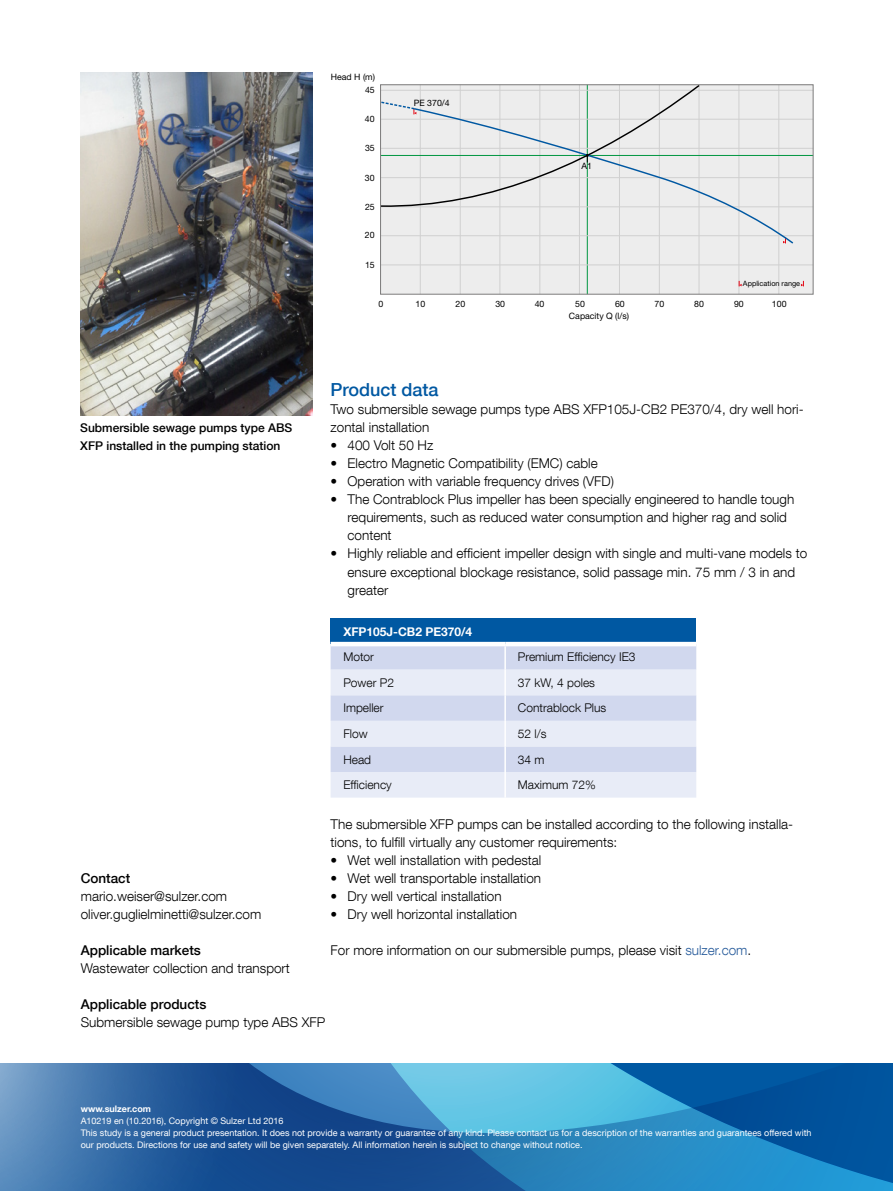
<style>
.page{position:relative;width:893px;height:1191px;background:#fff}
.page>*{position:absolute;margin:0;border:0;box-sizing:border-box;transform-origin:0 0}
.Subheading{font:500 18px "Helvetica Neue LT Com";color:#0058a2}
.Paragraph_text{font:300 13.5px/18px "Helvetica Neue LT Com";color:#000}
.Paragraph_text-2{font:500 13.5px "Helvetica Neue LT Com";color:#000}
.täppyläteksti{font:300 12px "Helvetica Neue LT Com";color:#000}
.t1{font:500 12px/18px "Helvetica Neue LT Com";color:#000}
.täppyläteksti-2{font:700 12px "Helvetica Neue LT Com";color:#fff}
.t2{font:9px/12px "Helvetica Neue LT Com";color:#fff}
.t3{font:700 9px "Helvetica Neue LT Com";color:#fff}
.t4{font:8.7px "Helvetica Neue LT Com";color:#000}
.t5{font:7.35px "Helvetica Neue LT Com";color:#000}
.s1{color:#275b9b}
</style>
<div class="page">
<svg style="left:0;top:1063px;width:893px;height:128px;background:#2a74af"></svg>
<div style="left:331px;top:618px;width:365px;height:26px;background:#0058a2"></div>
<div style="left:331px;top:646px;width:365px;height:23px;background:#d1d8ee"></div>
<svg style="left:331px;top:669px;width:365px;height:128px;background:#dee4f3"></svg>
<hr style="left:504px;top:646px;width:2px;height:23px;background:#fff">
<hr style="left:504px;top:669px;width:2px;height:26px;background:#fff">
<hr style="left:504px;top:695px;width:2px;height:26px;background:#fff">
<hr style="left:504px;top:721px;width:2px;height:25px;background:#fff">
<hr style="left:504px;top:746px;width:2px;height:26px;background:#fff">
<hr style="left:504px;top:772px;width:2px;height:25px;background:#fff">
<hr style="left:331px;top:642px;width:174px;height:4px;background:#fff">
<hr style="left:505px;top:642px;width:191px;height:4px;background:#fff">
<img style="left:81px;top:72px;width:232px;height:343px">
<div style="left:381px;top:85px;width:432px;height:209px;background:#ededed"></div>
<hr style="left:420px;top:85px;width:1px;height:209px;background:#d0d0d0">
<hr style="left:587px;top:85px;width:1px;height:209px;background:#009641">
<hr style="left:460px;top:85px;width:1px;height:209px;background:#d0d0d0">
<hr style="left:500px;top:85px;width:1px;height:209px;background:#d0d0d0">
<hr style="left:699px;top:85px;width:1px;height:209px;background:#d0d0d0">
<hr style="left:739px;top:85px;width:1px;height:209px;background:#d0d0d0">
<hr style="left:778px;top:85px;width:1px;height:209px;background:#d0d0d0">
<hr style="left:659px;top:85px;width:1px;height:209px;background:#d0d0d0">
<hr style="left:540px;top:85px;width:1px;height:209px;background:#d0d0d0">
<hr style="left:619px;top:85px;width:1px;height:209px;background:#d0d0d0">
<hr style="left:579px;top:85px;width:1px;height:209px;background:#d0d0d0">
<hr style="left:381px;top:177px;width:432px;height:1px;background:#d0d0d0">
<hr style="left:381px;top:235px;width:432px;height:1px;background:#d0d0d0">
<hr style="left:381px;top:206px;width:432px;height:1px;background:#d0d0d0">
<hr style="left:381px;top:265px;width:432px;height:1px;background:#d0d0d0">
<hr style="left:381px;top:148px;width:432px;height:1px;background:#d0d0d0">
<hr style="left:381px;top:155px;width:432px;height:1px;background:#009641">
<hr style="left:381px;top:119px;width:432px;height:1px;background:#d0d0d0">
<hr style="left:381px;top:90px;width:432px;height:1px;background:#d0d0d0">
<svg style="left:419px;top:107px;width:376px;height:138px"></svg>
<svg style="left:783px;top:238px;width:3px;height:5px"></svg>
<svg style="left:801px;top:281px;width:3px;height:5px"></svg>
<svg style="left:382px;top:86px;width:319px;height:122px"></svg>
<div style="left:380px;top:84px;width:433px;height:210px;border:1px solid #7c7b7b"></div>
<p class="t4" style="left:331px;top:73px;width:46px">Head H (m)</p>
<p class="t4" style="left:365px;top:87px;width:11px">45</p>
<p class="t4" style="left:365px;top:116px;width:11px">40</p>
<p class="t4" style="left:365px;top:145px;width:11px">35</p>
<p class="t4" style="left:365px;top:174px;width:11px">30</p>
<p class="t4" style="left:365px;top:203px;width:11px">25</p>
<p class="t4" style="left:365px;top:232px;width:11px">20</p>
<p class="t4" style="left:365px;top:261px;width:11px">15</p>
<p class="t4" style="left:414px;top:100px;width:37px">PE 370/4</p>
<p class="t4" style="left:582px;top:162px;width:12px">A1</p>
<p class="t5" style="left:743px;top:281px;width:59px">Application range</p>
<p class="t4" style="left:379px;top:300px;width:6px">0</p>
<p class="t4" style="left:415px;top:300px;width:11px">10</p>
<p class="t4" style="left:495px;top:300px;width:11px">30</p>
<p class="t4" style="left:456px;top:300px;width:11px">20</p>
<p class="t4" style="left:535px;top:300px;width:11px">40</p>
<p class="t4" style="left:575px;top:300px;width:11px">50</p>
<p class="t4" style="left:615px;top:300px;width:11px">60</p>
<p class="t4" style="left:654px;top:300px;width:11px">70</p>
<p class="t4" style="left:694px;top:300px;width:11px">80</p>
<p class="t4" style="left:734px;top:300px;width:11px">90</p>
<p class="t4" style="left:772px;top:300px;width:16px">100</p>
<p class="t4" style="left:569px;top:313px;width:62px">Capacity Q (l/s)</p>
<p class="Subheading" style="left:331px;top:379px;width:110px">Product data</p>
<p class="Paragraph_text" style="left:331px;top:400px;width:475px">Two submersible sewage pumps type ABS XFP105J-CB2 PE370/4, dry well hori&shy;zontal installation</p>
<p class="Paragraph_text" style="left:331px;top:436px;width:104px">• 400 Volt 50 Hz</p>
<p class="Paragraph_text" style="left:331px;top:454px;width:269px">• Electro Magnetic Compatibility (EMC) cable</p>
<p class="Paragraph_text" style="left:331px;top:472px;width:285px">• Operation with variable frequency drives (VFD)</p>
<p class="Paragraph_text" style="left:348px;top:490px;width:448px;text-indent:-17px">• The Contrablock Plus impeller has been specially engineered to handle tough requirements, such as reduced water consumption and higher rag and solid content</p>
<p class="Paragraph_text" style="left:348px;top:544px;width:461px;text-indent:-17px">• Highly reliable and efficient impeller design with single and multi-vane models to ensure exceptional blockage resistance, solid passage min. 75 mm / 3 in and greater</p>
<p class="täppyläteksti-2" style="left:343px;top:623px;width:130px">XFP105J-CB2 PE370/4</p>
<p class="täppyläteksti" style="left:343px;top:649px;width:32px">Motor</p>
<p class="täppyläteksti" style="left:518px;top:649px;width:119px">Premium Efficiency IE3</p>
<p class="täppyläteksti" style="left:343px;top:675px;width:52px">Power P2</p>
<p class="täppyläteksti" style="left:518px;top:675px;width:79px">37 kW, 4 poles</p>
<p class="täppyläteksti" style="left:343px;top:700px;width:42px">Impeller</p>
<p class="täppyläteksti" style="left:518px;top:700px;width:90px">Contrablock Plus</p>
<p class="täppyläteksti" style="left:343px;top:726px;width:26px">Flow</p>
<p class="täppyläteksti" style="left:518px;top:726px;width:30px">52 l/s</p>
<p class="täppyläteksti" style="left:343px;top:752px;width:29px">Head</p>
<p class="täppyläteksti" style="left:518px;top:752px;width:28px">34 m</p>
<p class="täppyläteksti" style="left:343px;top:777px;width:50px">Efficiency</p>
<p class="täppyläteksti" style="left:518px;top:777px;width:79px">Maximum 72%</p>
<p class="Paragraph_text" style="left:331px;top:814px;width:464px">The submersible XFP pumps can be installed according to the following installa&shy;tions, to fulfill virtually any customer requirements:</p>
<p class="Paragraph_text" style="left:331px;top:850px;width:212px">• Wet well installation with pedestal</p>
<p class="Paragraph_text" style="left:331px;top:868px;width:212px">• Wet well transportable installation</p>
<p class="Paragraph_text" style="left:331px;top:886px;width:173px">• Dry well vertical installation</p>
<p class="Paragraph_text" style="left:331px;top:904px;width:188px">• Dry well horizontal installation</p>
<p class="Paragraph_text" style="left:331px;top:940px;width:422px">For more information on our submersible pumps, please visit <span class="s1">sulzer.com</span>.</p>
<p class="t1" style="left:80px;top:419px;width:214px">Submersible sewage pumps type ABS<br>XFP installed in the pumping station</p>
<p class="Paragraph_text-2" style="left:81px;top:869px;width:51px">Contact</p>
<p class="Paragraph_text" style="left:81px;top:886px;width:148px">mario.weiser@sulzer.com</p>
<p class="Paragraph_text" style="left:81px;top:904px;width:182px">oliver.guglielminetti@sulzer.com</p>
<p class="Paragraph_text-2" style="left:81px;top:941px;width:122px">Applicable markets</p>
<p class="Paragraph_text" style="left:81px;top:958px;width:211px">Wastewater collection and transport</p>
<p class="Paragraph_text-2" style="left:81px;top:995px;width:127px">Applicable products</p>
<p class="Paragraph_text" style="left:81px;top:1012px;width:246px">Submersible sewage pump type ABS XFP</p>
<p class="t3" style="left:81px;top:1103px;width:72px">www.sulzer.com</p>
<p class="t2" style="left:81px;top:1114px;width:204px">A10219 en (10.2016), Copyright © Sulzer Ltd 2016</p>
<p class="t2" style="left:81px;top:1126px;width:732px">This study is a general product presentation. It does not provide a warranty or guarantee of any kind. Please contact us for a description of the warranties and guarantees offered with our products. Directions for use and safety will be given separately. All information herein is subject to change without notice.</p>
</div>
